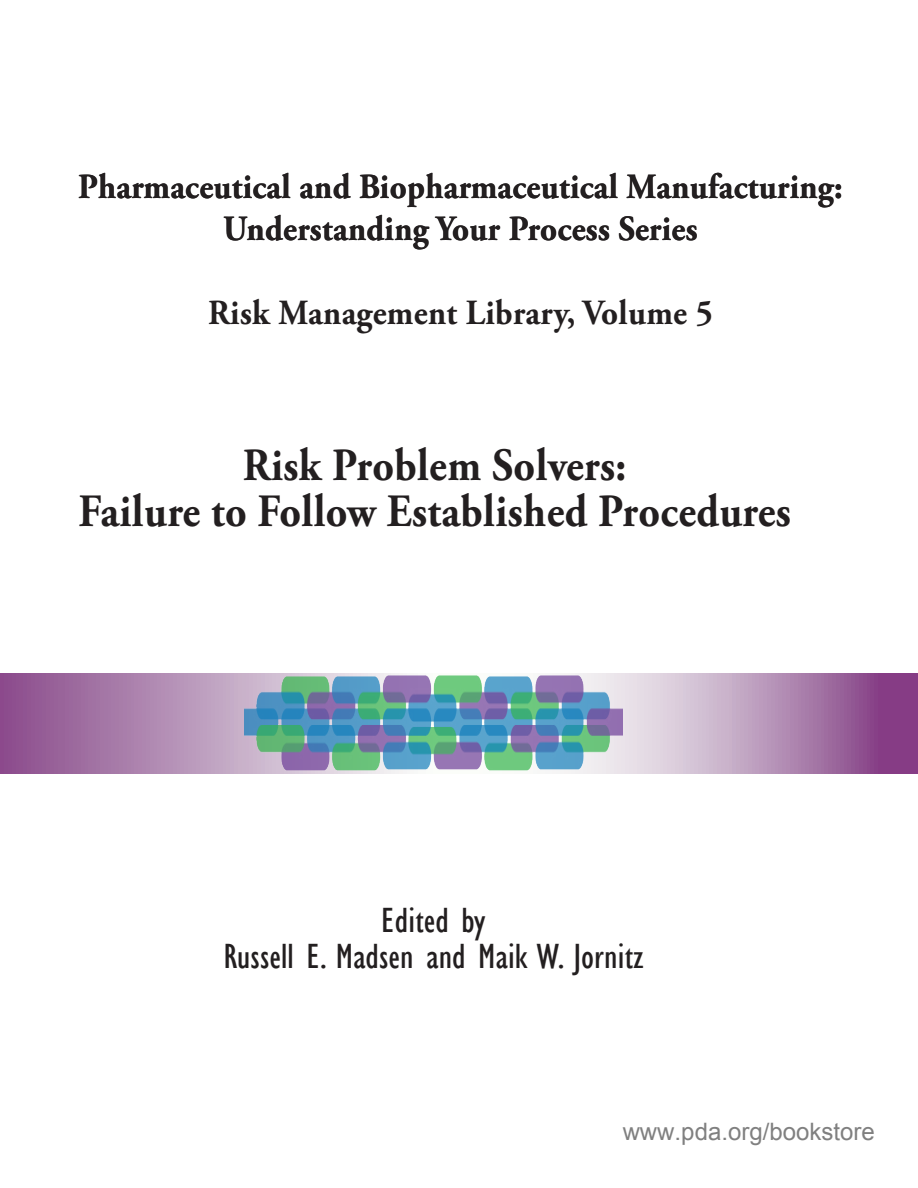
<style>
.page{position:relative;width:918px;height:1188px;background:#fff}
.page>*{position:absolute;margin:0;border:0;box-sizing:border-box;transform-origin:0 0}
.t1{font:700 46.2px/45.3px "Adobe Garamond Pro";letter-spacing:.01em;color:#231f20;text-align:center;scale:.91 1}
.Author{font:condensed 36px/36px "Gill Sans";color:#231f20;text-align:center;scale:1.05 1}
.booklet_title{font:700 35.25px/42px "Adobe Garamond Pro";letter-spacing:.01em;color:#231f20;text-align:center;scale:.93 1}
.t2{font:24px "Arial";color:#808080}
</style>
<div class="page">
<svg style="left:0;top:674px;width:918px;height:99px"></svg>
<img style="left:245px;top:674px;width:377px;height:99px">
<p class="booklet_title" style="left:78px;top:166px;width:823px">Pharmaceutical and Biopharmaceutical Manufacturing:<br>Understanding Your Process Series</p>
<p class="booklet_title" style="left:208px;top:292px;width:544px">Risk Management Library, Volume 5</p>
<p class="t1" style="left:78px;top:444px;width:784px">Risk Problem Solvers:<br>Failure to Follow Established Procedures</p>
<p class="Author" style="left:223px;top:902px;width:402px">Edited by<br>Russell E. Madsen and Maik W. Jornitz</p>
<p class="t2" style="left:623px;top:1116px;width:254px">www.pda.org/bookstore</p>
</div>
